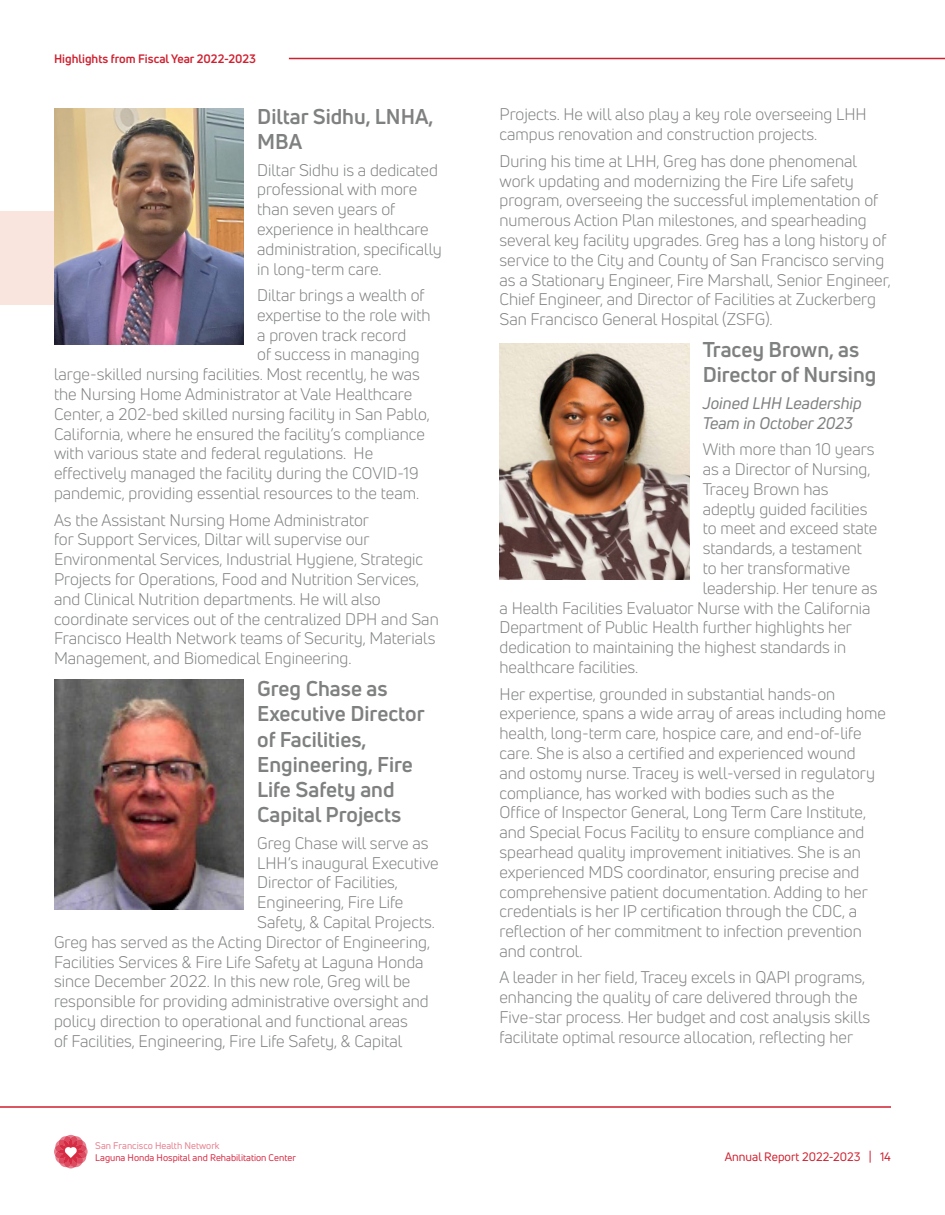
<style>
.page{position:relative;width:945px;height:1215px;background:#fff}
.page>*{position:absolute;margin:0;border:0;box-sizing:border-box;transform-origin:0 0}
.Header_3{font:700 21px/25.2px "Uni Neue";color:#7f8080}
.t1{font:16.5px/19.8px "Uni Neue";color:#7f8080}
.t2{font:italic 16.5px/19.8px "Uni Neue";color:#7f8080}
.t3{font:700 12px "Uni Neue";color:#cf202f}
.t4{font:12px "Uni Neue";color:#cf202f}
.t5{font:9.45px "Uni Neue";color:#d72b44}
.t6{font:9.45px "Uni Neue";color:rgb(215 43 68/.6)}
</style>
<div class="page">
<svg style="left:54px;top:1135px;width:34px;height:33px"></svg>
<hr style="left:0;top:1106px;width:891px;height:2px;background:#cf202f">
<hr style="left:289px;top:58px;width:656px;height:1px;background:#cf202f">
<img style="left:54px;top:108px;width:190px;height:236px">
<img style="left:500px;top:343px;width:189px;height:236px">
<img style="left:54px;top:680px;width:190px;height:229px">
<div style="left:0;top:211px;width:54px;height:94px;background:#f9e5de"></div>
<p class="t3" style="left:54px;top:51px;width:204px">Highlights from Fiscal Year 2022-2023</p>
<p class="Header_3" style="left:257px;top:103px;width:178px">Diltar Sidhu, LNHA,<br>MBA</p>
<p class="t1" style="left:257px;top:160px;width:186px">Diltar Sidhu is a dedicated professional with more than seven years of experience in healthcare administration, specifically in long-term care.</p>
<p class="t1" style="left:257px;top:285px;width:169px">Diltar brings a wealth of</p>
<p class="t1" style="left:257px;top:305px;width:175px">expertise to the role with</p>
<p class="t1" style="left:257px;top:325px;width:151px">a proven track record</p>
<p class="t1" style="left:257px;top:345px;width:164px">of success in managing</p>
<p class="t1" style="left:54px;top:364px;width:367px">large-skilled nursing facilities. Most recently, he was</p>
<p class="t1" style="left:54px;top:384px;width:360px">the Nursing Home Administrator at Vale Healthcare</p>
<p class="t1" style="left:54px;top:404px;width:377px">Center, a 202-bed skilled nursing facility in San Pablo,</p>
<p class="t1" style="left:54px;top:424px;width:372px">California, where he ensured the facility’s compliance</p>
<p class="t1" style="left:54px;top:444px;width:321px">with various state and federal regulations. He</p>
<p class="t1" style="left:54px;top:463px;width:366px">effectively managed the facility during the COVID-19</p>
<p class="t1" style="left:54px;top:483px;width:367px">pandemic, providing essential resources to the team.</p>
<p class="t1" style="left:54px;top:510px;width:386px">As the Assistant Nursing Home Administrator<br>for Support Services, Diltar will supervise our Environmental Services, Industrial Hygiene, Strategic Projects for Operations, Food and Nutrition Services, and Clinical Nutrition departments. He will also coordinate services out of the centralized DPH and San Francisco Health Network teams of Security, Materials Management, and Biomedical Engineering.</p>
<p class="Header_3" style="left:257px;top:676px;width:169px">Greg Chase as<br>Executive Director of Facilities,<br>Engineering, Fire<br>Life Safety and<br>Capital Projects</p>
<p class="t1" style="left:257px;top:833px;width:173px">Greg Chase will serve as</p>
<p class="t1" style="left:257px;top:853px;width:183px">LHH’s inaugural Executive</p>
<p class="t1" style="left:257px;top:872px;width:142px">Director of Facilities,</p>
<p class="t1" style="left:257px;top:892px;width:148px">Engineering, Fire Life</p>
<p class="t1" style="left:257px;top:912px;width:179px">Safety, &amp; Capital Projects.</p>
<p class="t1" style="left:54px;top:932px;width:378px">Greg has served as the Acting Director of Engineering,</p>
<p class="t1" style="left:54px;top:952px;width:371px">Facilities Services &amp; Fire Life Safety at Laguna Honda</p>
<p class="t1" style="left:54px;top:971px;width:358px">since December 2022. In this new role, Greg will be</p>
<p class="t1" style="left:54px;top:991px;width:376px">responsible for providing administrative oversight and</p>
<p class="t1" style="left:54px;top:1011px;width:355px">policy direction to operational and functional areas</p>
<p class="t1" style="left:54px;top:1031px;width:350px">of Facilities, Engineering, Fire Life Safety, &amp; Capital</p>
<p class="t6" style="left:95px;top:1140px;width:126px">San Francisco Health Network</p>
<p class="t5" style="left:95px;top:1151px;width:202px">Laguna Honda Hospital and Rehabilitation Center</p>
<p class="t1" style="left:500px;top:105px;width:369px">Projects. He will also play a key role overseeing LHH campus renovation and construction projects.</p>
<p class="t1" style="left:500px;top:151px;width:393px">During his time at LHH, Greg has done phenomenal work updating and modernizing the Fire Life safety program, overseeing the successful implementation of numerous Action Plan milestones, and spearheading several key facility upgrades. Greg has a long history of service to the City and County of San Francisco serving as a Stationary Engineer, Fire Marshall, Senior Engineer, Chief Engineer, and Director of Facilities at Zuckerberg San Francisco General Hospital (ZSFG).</p>
<p class="Header_3" style="left:703px;top:337px;width:175px">Tracey Brown, as<br>Director of Nursing</p>
<p class="t2" style="left:703px;top:393px;width:161px">Joined LHH Leadership<br>Team in October 2023</p>
<p class="t1" style="left:703px;top:439px;width:173px">With more than 10 years</p>
<p class="t1" style="left:703px;top:459px;width:169px">as a Director of Nursing,</p>
<p class="t1" style="left:703px;top:479px;width:127px">Tracey Brown has</p>
<p class="t1" style="left:703px;top:499px;width:166px">adeptly guided facilities</p>
<p class="t1" style="left:703px;top:519px;width:176px">to meet and exceed state</p>
<p class="t1" style="left:703px;top:538px;width:161px">standards, a testament</p>
<p class="t1" style="left:703px;top:558px;width:149px">to her transformative</p>
<p class="t1" style="left:703px;top:578px;width:176px">leadership. Her tenure as</p>
<p class="t1" style="left:500px;top:598px;width:373px">a Health Facilities Evaluator Nurse with the California</p>
<p class="t1" style="left:500px;top:618px;width:354px">Department of Public Health further highlights her</p>
<p class="t1" style="left:500px;top:637px;width:348px">dedication to maintaining the highest standards in</p>
<p class="t1" style="left:500px;top:657px;width:140px">healthcare facilities.</p>
<p class="t1" style="left:500px;top:684px;width:388px">Her expertise, grounded in substantial hands-on experience, spans a wide array of areas including home health, long-term care, hospice care, and end-of-life care. She is also a certified and experienced wound and ostomy nurse. Tracey is well-versed in regulatory compliance, has worked with bodies such as the<br>Office of Inspector General, Long Term Care Institute, and Special Focus Facility to ensure compliance and spearhead quality improvement initiatives. She is an experienced MDS coordinator, ensuring precise and comprehensive patient documentation. Adding to her credentials is her IP certification through the CDC, a reflection of her commitment to infection prevention and control.</p>
<p class="t1" style="left:500px;top:968px;width:372px">A leader in her field, Tracey excels in QAPI programs, enhancing the quality of care delivered through the Five-star process. Her budget and cost analysis skills facilitate optimal resource allocation, reflecting her</p>
<p class="t4" style="left:725px;top:1149px;width:168px">Annual Report 2022-2023 | 14</p>
</div>
